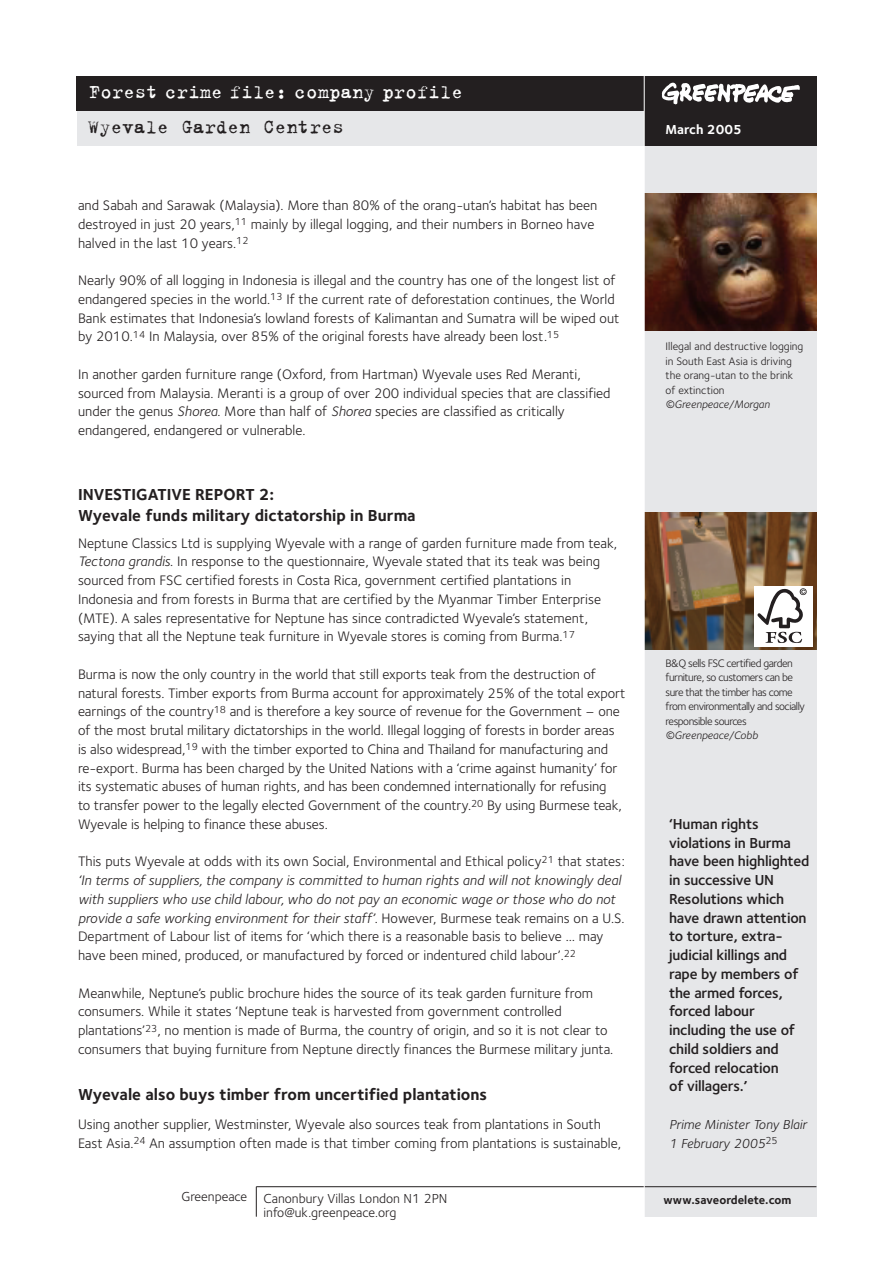
<style>
.page{position:relative;width:893px;height:1263px;background:#fff}
.page>*{position:absolute;margin:0;border:0;box-sizing:border-box;transform-origin:0 0}
.t1{font:21px "Trixie";color:#fff}
.t2{font:21px "Trixie";color:#231f20}
.t3{font:700 16.5px/21px "Foundry Sterling";color:#231f20}
.t4{font:600 15px/18.8px "Foundry Sterling";letter-spacing:-.015em;color:#231f20}
.t5{font:14.25px/18.8px "Foundry Sterling";color:#231f20}
.t6{font:13.5px/14px "Foundry Sterling";color:#231f20}
.t7{font:italic 13.5px/18.8px "Foundry Sterling";color:#231f20}
.t8{font:700 13.5px "Foundry Sterling";color:#fff}
.t9{font:700 12px "Foundry Sterling";color:#231f20}
.t10{font:11.25px/14.5px "Foundry Sterling";letter-spacing:-.04em;color:#231f20}
.t11{font:11.25px/14.5px "Foundry Sterling";color:#231f20}
.t12{font:italic 11.25px "Foundry Sterling";color:#231f20}
.s1{font-style:italic}
</style>
<div class="page">
<div style="left:644px;top:106px;width:172px;height:1110px;background:#e6e7e9"></div>
<div style="left:77px;top:77px;width:571px;height:34px;background:#231f20"></div>
<div style="left:77px;top:111px;width:739px;height:35px;background:#e6e7e9"></div>
<div style="left:644px;top:77px;width:172px;height:69px;background:#231f20"></div>
<svg style="left:662px;top:82px;width:138px;height:22px"></svg>
<hr style="left:256px;top:1186px;width:560px;height:1px;background:#231f20">
<hr style="left:256px;top:1187px;width:1px;height:30px;background:#231f20">
<img style="left:645px;top:512px;width:171px;height:137px">
<img style="left:645px;top:194px;width:171px;height:137px">
<hr style="left:644px;top:68px;width:1px;height:1165px;background:#fff">
<div style="left:754px;top:586px;width:59px;height:60px;background:#fff"></div>
<svg style="left:757px;top:588px;width:50px;height:55px"></svg>
<h1 class="t1" style="left:89px;top:79px;width:376px">Forest crime file: company profile</h1>
<h1 class="t2" style="left:88px;top:114px;width:258px">Wyevale Garden Centres</h1>
<p class="t5" style="left:78px;top:197px;width:521px">and Sabah and Sarawak (Malaysia). More than 80% of the orang-utan’s habitat has been destroyed in just 20 years,<sup>11</sup> mainly by illegal logging, and their numbers in Borneo have halved in the last 10 years.<sup>12</sup></p>
<p class="t5" style="left:78px;top:272px;width:543px">Nearly 90% of all logging in Indonesia is illegal and the country has one of the longest list of endangered species in the world.<sup>13</sup> If the current rate of deforestation continues, the World Bank estimates that Indonesia’s lowland forests of Kalimantan and Sumatra will be wiped out by 2010.<sup>14</sup> In Malaysia, over 85% of the original forests have already been lost.<sup>15</sup></p>
<p class="t5" style="left:78px;top:366px;width:534px">In another garden furniture range (Oxford, from Hartman) Wyevale uses Red Meranti, sourced from Malaysia. Meranti is a group of over 200 individual species that are classified under the genus <span class="s1">Shorea</span>. More than half of <span class="s1">Shorea</span> species are classified as critically endangered, endangered or vulnerable.</p>
<p class="t3" style="left:78px;top:485px;width:339px">INVESTIGATIVE REPORT 2:<br>Wyevale funds military dictatorship in Burma</p>
<p class="t5" style="left:78px;top:535px;width:541px">Neptune Classics Ltd is supplying Wyevale with a range of garden furniture made from teak, <span class="s1">Tectona grandis</span>. In response to the questionnaire, Wyevale stated that its teak was being sourced from FSC certified forests in Costa Rica, government certified plantations in Indonesia and from forests in Burma that are certified by the Myanmar Timber Enterprise (MTE). A sales representative for Neptune has since contradicted Wyevale’s statement, saying that all the Neptune teak furniture in Wyevale stores is coming from Burma.<sup>17</sup></p>
<p class="t5" style="left:78px;top:666px;width:549px">Burma is now the only country in the world that still exports teak from the destruction of natural forests. Timber exports from Burma account for approximately 25% of the total export earnings of the country<sup>18</sup> and is therefore a key source of revenue for the Government – one of the most brutal military dictatorships in the world. Illegal logging of forests in border areas is also widespread,<sup>19</sup> with the timber exported to China and Thailand for manufacturing and re-export. Burma has been charged by the United Nations with a ‘crime against humanity’ for its systematic abuses of human rights, and has been condemned internationally for refusing<br>to transfer power to the legally elected Government of the country.<sup>20</sup> By using Burmese teak, Wyevale is helping to finance these abuses.</p>
<p class="t5" style="left:78px;top:853px;width:548px">This puts Wyevale at odds with its own Social, Environmental and Ethical policy<sup>21</sup> that states: <span class="s1">‘In terms of suppliers, the company is committed to human rights and will not knowingly deal with suppliers who use child labour, who do not pay an economic wage or those who do not provide a safe working environment for their staff’.</span> However, Burmese teak remains on a U.S.<br>Department of Labour list of items for ‘which there is a reasonable basis to believe … may have been mined, produced, or manufactured by forced or indentured child labour’.<sup>22</sup></p>
<p class="t5" style="left:78px;top:985px;width:537px">Meanwhile, Neptune’s public brochure hides the source of its teak garden furniture from consumers. While it states ‘Neptune teak is harvested from government controlled plantations’<sup>23</sup>, no mention is made of Burma, the country of origin, and so it is not clear to consumers that buying furniture from Neptune directly finances the Burmese military junta.</p>
<p class="t3" style="left:78px;top:1085px;width:411px">Wyevale also buys timber from uncertified plantations</p>
<p class="t5" style="left:78px;top:1116px;width:545px">Using another supplier, Westminster, Wyevale also sources teak from plantations in South<br>East Asia.<sup>24</sup> An assumption often made is that timber coming from plantations is sustainable,</p>
<p class="t8" style="left:665px;top:124px;width:78px">March 2005</p>
<p class="t11" style="left:665px;top:340px;width:139px">Illegal and destructive logging in South East Asia is driving the orang-utan to the brink of extinction</p>
<p class="t12" style="left:665px;top:400px;width:106px">©Greenpeace/Morgan</p>
<p class="t10" style="left:665px;top:656px;width:141px">B&amp;Q sells FSC certified garden furniture, so customers can be sure that the timber has come from environmentally and socially responsible sources</p>
<p class="t12" style="left:665px;top:731px;width:94px">©Greenpeace/Cobb</p>
<p class="t4" style="left:669px;top:816px;width:142px">‘Human rights violations in Burma have been highlighted in successive UN<br>Resolutions which have drawn attention to torture, extra&shy;judicial killings and rape by members of the armed forces, forced labour including the use of child soldiers and forced relocation<br>of villagers.’</p>
<p class="t7" style="left:669px;top:1116px;width:139px">Prime Minister Tony Blair<br>1 February 2005<sup>25</sup></p>
<p class="t6" style="left:263px;top:1192px;width:186px;text-indent:-82px">Greenpeace Canonbury Villas London N1 2PN info@uk.greenpeace.org</p>
<p class="t9" style="left:663px;top:1196px;width:130px">www.saveordelete.com</p>
</div>
